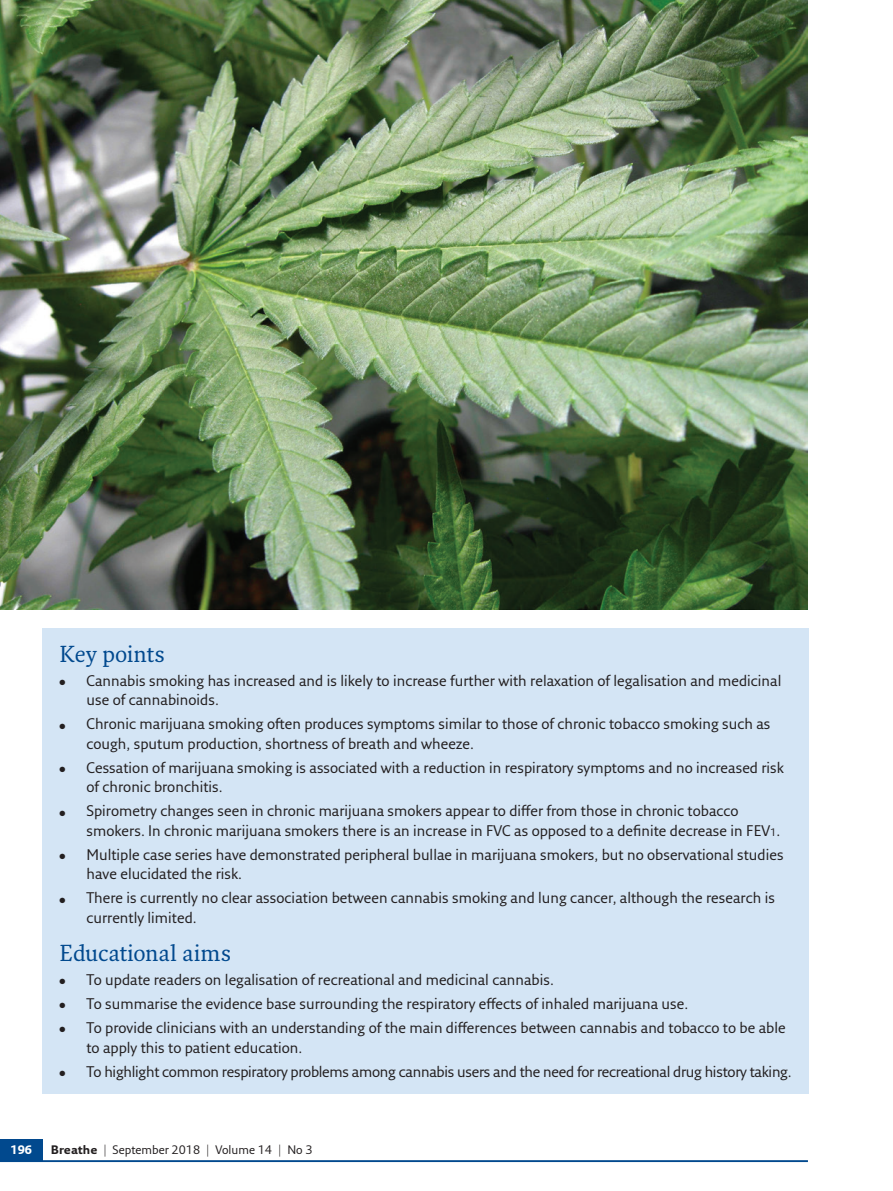
<style>
.page{position:relative;width:893px;height:1191px;background:#fff}
.page>*{position:absolute;margin:0;border:0;box-sizing:border-box;transform-origin:0 0}
.t1{font:22.5px "Fresco Std";color:#01498e}
.t2{font:15px/19.5px "Fresco Sans Pro";color:#231f20}
.t3{font:15px "Fresco Sans Pro";letter-spacing:-.02em;color:#231f20}
.t4{font:12px "Fresco Sans Pro";color:#231f20}
.t5{font:700 12px "Fresco Sans Pro";color:#fff}
.s1{font-size:10.5px}
.s2{font-weight:700}
</style>
<div class="page">
<hr style="left:0;top:1160px;width:808px;height:2px;background:#01498e">
<div style="left:0;top:1138px;width:43px;height:23px;background:#01498e"></div>
<div style="left:42px;top:628px;width:766px;height:465px;background:#d4e5f5"></div>
<img style="left:0;top:0;width:808px;height:609px">
<h1 class="t1" style="left:59px;top:639px;width:107px">Key points</h1>
<p class="t2" style="left:86px;top:670px;width:696px;text-indent:-27px">● Cannabis smoking has increased and is likely to increase further with relaxation of legalisation and medicinal use of cannabinoids.</p>
<p class="t2" style="left:86px;top:714px;width:685px;text-indent:-27px">● Chronic marijuana smoking often produces symptoms similar to those of chronic tobacco smoking such as cough, sputum production, shortness of breath and wheeze.</p>
<p class="t2" style="left:86px;top:757px;width:699px;text-indent:-27px">● Cessation of marijuana smoking is associated with a reduction in respiratory symptoms and no increased risk of chronic bronchitis.</p>
<p class="t2" style="left:86px;top:801px;width:695px;text-indent:-27px">● Spirometry changes seen in chronic marijuana smokers appear to differ from those in chronic tobacco smokers. In chronic marijuana smokers there is an increase in FVC as opposed to a definite decrease in FEV<span class="s1">1</span>.</p>
<p class="t2" style="left:86px;top:844px;width:699px;text-indent:-27px">● Multiple case series have demonstrated peripheral bullae in marijuana smokers, but no observational studies have elucidated the risk.</p>
<p class="t2" style="left:86px;top:888px;width:690px;text-indent:-27px">● There is currently no clear association between cannabis smoking and lung cancer, although the research is currently limited.</p>
<h1 class="t1" style="left:59px;top:939px;width:173px">Educational aims</h1>
<p class="t2" style="left:59px;top:969px;width:496px">● To update readers on legalisation of recreational and medicinal cannabis.</p>
<p class="t2" style="left:59px;top:993px;width:630px">● To summarise the evidence base surrounding the respiratory effects of inhaled marijuana use.</p>
<p class="t2" style="left:86px;top:1017px;width:701px;text-indent:-27px">● To provide clinicians with an understanding of the main differences between cannabis and tobacco to be able to apply this to patient education.</p>
<p class="t3" style="left:59px;top:1062px;width:734px">● To highlight common respiratory problems among cannabis users and the need for recreational drug history taking.</p>
<p class="t5" style="left:11px;top:1142px;width:23px">196</p>
<p class="t4" style="left:51px;top:1142px;width:263px"><span class="s2">Breathe</span> | September 2018 | Volume 14 | No 3</p>
</div>
